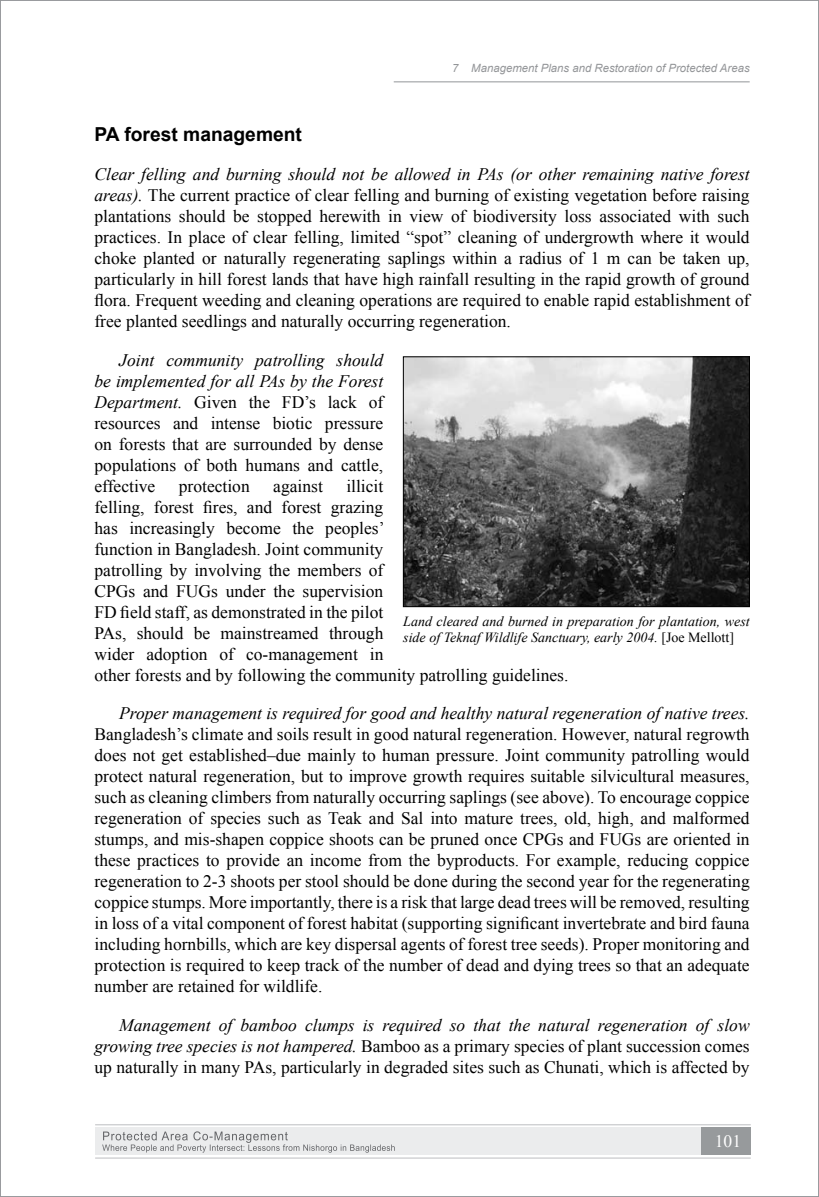
<style>
.page{position:relative;width:819px;height:1197px;background:#fff}
.page>*{position:absolute;margin:0;border:0;box-sizing:border-box;transform-origin:0 0}
.t1{font:700 19.25px "Arial";color:#000}
.t2{font:17.5px/21px "Times New Roman";color:#000;text-align:justify}
.t3{font:italic 17.5px "Times New Roman";color:#000}
.t4{font:17.5px "Times New Roman";color:#fff}
.t5{font:italic 14px/16.8px "Times New Roman";color:#000}
.t6{font:italic 11.38px "Arial";color:#939598}
.s1{font-style:italic}
.s2{font-style:normal}
</style>
<div class="page">
<hr style="left:394px;top:81px;width:356px;height:1px;background:#939598">
<div style="left:95px;top:1128px;width:656px;height:27px;background:#ebeced"></div>
<div style="left:702px;top:1128px;width:49px;height:27px;background:#979a9c"></div>
<svg style="left:102px;top:1131px;width:293px;height:22px"></svg>
<hr style="left:95px;top:1158px;width:656px;height:1px;background:#bcbdc0">
<hr style="left:95px;top:1124px;width:656px;height:1px;background:#bcbdc0">
<img style="left:405px;top:359px;width:343px;height:246px">
<div style="left:403px;top:357px;width:347px;height:250px;border:1px solid #000"></div>
<p class="t6" style="left:452px;top:60px;width:299px">7 Management Plans and Restoration of Protected Areas</p>
<p class="t1" style="left:94px;top:122px;width:209px">PA forest management</p>
<p class="t2" style="left:94px;top:163px;width:657px"><span class="s1">Clear felling and burning should not be allowed in PAs (or other remaining native forest areas).</span> The current practice of clear felling and burning of existing vegetation before raising plantations should be stopped herewith in view of biodiversity loss associated with such practices. In place of clear felling, limited “spot” cleaning of undergrowth where it would choke planted or naturally regenerating saplings within a radius of 1 m can be taken up, particularly in hill forest lands that have high rainfall resulting in the rapid growth of ground flora. Frequent weeding and cleaning operations are required to enable rapid establishment of free planted seedlings and naturally occurring regeneration.</p>
<p class="t2" style="left:94px;top:349px;width:290px;text-indent:25px"><span class="s1">Joint community patrolling should be implemented for all PAs by the Forest Department.</span> Given the FD’s lack of resources and intense biotic pressure on forests that are surrounded by dense populations of both humans and cattle, effective</p>
<p class="t2" style="left:94px;top:475px;width:475px;text-align:left;text-indent:252px">illicit<br>felling, forest fires, and forest grazing<br>has increasingly become the peoples’<br>function in Bangladesh. Joint community<br>patrolling by involving the members of<br>CPGs and FUGs under the supervision<br>FD field staff, as demonstrated in the pilot<br>PAs, should be mainstreamed through<br>wider adoption of co-management in<br>other forests and by following the community patrolling guidelines.</p>
<p class="t3" style="left:119px;top:701px;width:632px">Proper management is required for good and healthy natural regeneration of native trees.</p>
<p class="t2" style="left:94px;top:724px;width:657px">Bangladesh’s climate and soils result in good natural regeneration. However, natural regrowth does not get established–due mainly to human pressure. Joint community patrolling would protect natural regeneration, but to improve growth requires suitable silvicultural measures, such as cleaning climbers from naturally occurring saplings (see above). To encourage coppice regeneration of species such as Teak and Sal into mature trees, old, high, and malformed stumps, and mis-shapen coppice shoots can be pruned once CPGs and FUGs are oriented in these practices to provide an income from the byproducts. For example, reducing coppice regeneration to 2-3 shoots per stool should be done during the second year for the regenerating coppice stumps. More importantly, there is a risk that large dead trees will be removed, resulting in loss of a vital component of forest habitat (supporting significant invertebrate and bird fauna including hornbills, which are key dispersal agents of forest tree seeds). Proper monitoring and protection is required to keep track of the number of dead and dying trees so that an adequate number are retained for wildlife.</p>
<p class="t2" style="left:94px;top:1014px;width:657px;text-indent:25px"><span class="s1">Management of bamboo clumps is required so that the natural regeneration of slow growing tree species is not hampered.</span> Bamboo as a primary species of plant succession comes up naturally in many PAs, particularly in degraded sites such as Chunati, which is affected by</p>
<p class="t2" style="left:179px;top:475px;width:72px">protection</p>
<p class="t2" style="left:273px;top:475px;width:51px">against</p>
<p class="t5" style="left:403px;top:612px;width:348px">Land cleared and burned in preparation for plantation, west side of Teknaf Wildlife Sanctuary, early 2004. <span class="s2">[Joe Mellott]</span></p>
<p class="t4" style="left:715px;top:1129px;width:28px">101</p>
</div>
